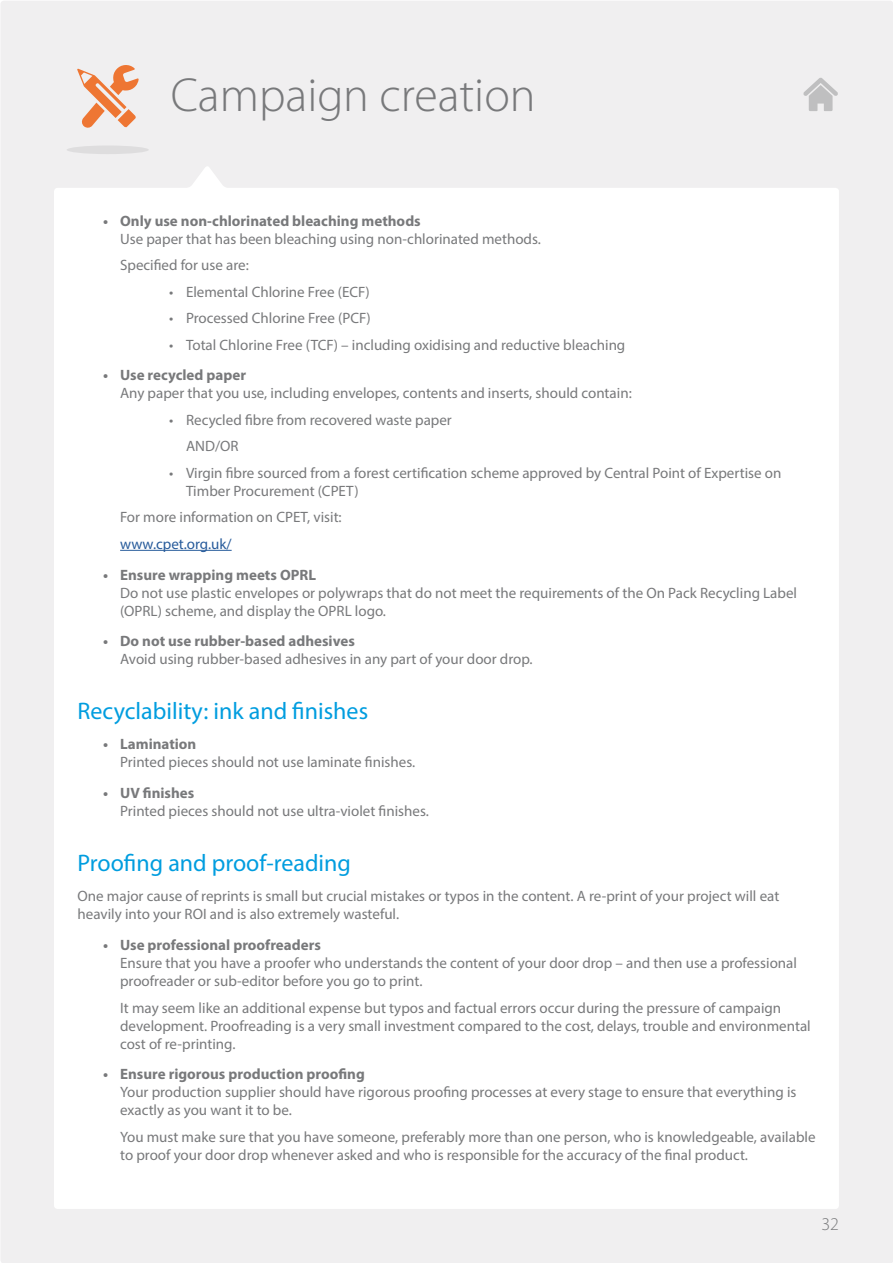
<style>
.page{position:relative;width:893px;height:1263px;background:#fff}
.page>*{position:absolute;margin:0;border:0;box-sizing:border-box;transform-origin:0 0}
.t1{font:300 48px "Myriad Pro";color:#78797b}
.Sub_2{font:24px "Myriad Pro";color:#009ddf}
.t2{font:300 18px "Myriad Pro";color:#78797b}
.Bullet_1_expl_2poin{font:15px/18px "Myriad Pro";color:#78797b}
.Bullet_1_expl{font:15px/18px "Myriad Pro";color:#78797b}
.t3{font:700 15px "Myriad Pro";color:#78797b}
.Body{font:15px/18px "Myriad Pro";color:#78797b}
.Bullet_1_expl_2poin-2{font:15px "Myriad Pro";color:#275b9b}
.unbulleted_list{font:15px "Myriad Pro";color:#78797b}
.s1{font-weight:700}
</style>
<div class="page">
<div style="left:0;top:1px;width:893px;height:1262px;background:#f0eff0;border-radius:4px"></div>
<div style="left:54px;top:166px;width:785px;height:1043px;background:#fff"></div>
<div style="left:67px;top:145px;width:82px;height:9px;background:#deddde;border-radius:50%"></div>
<svg style="left:77px;top:65px;width:62px;height:63px"></svg>
<svg style="left:803px;top:77px;width:35px;height:34px"></svg>
<hr style="left:120px;top:550px;width:112px;height:1px;background:#275b9b">
<h1 class="t1" style="left:171px;top:68px;width:366px">Campaign creation</h1>
<p class="t3" style="left:103px;top:211px;width:319px">• Only use non-chlorinated bleaching methods</p>
<p class="Bullet_1_expl" style="left:120px;top:229px;width:422px">Use paper that has been bleaching using non-chlorinated methods.</p>
<p class="Bullet_1_expl_2poin" style="left:120px;top:256px;width:130px">Specified for use are:</p>
<p class="Bullet_1_expl_2poin" style="left:169px;top:282px;width:202px">• Elemental Chlorine Free (ECF)</p>
<p class="Bullet_1_expl_2poin" style="left:169px;top:309px;width:203px">• Processed Chlorine Free (PCF)</p>
<p class="Bullet_1_expl_2poin" style="left:169px;top:335px;width:458px">• Total Chlorine Free (TCF) – including oxidising and reductive bleaching</p>
<p class="t3" style="left:103px;top:365px;width:144px">• Use recycled paper</p>
<p class="Bullet_1_expl" style="left:120px;top:384px;width:513px">Any paper that you use, including envelopes, contents and inserts, should contain:</p>
<p class="Bullet_1_expl_2poin" style="left:169px;top:410px;width:284px">• Recycled fibre from recovered waste paper</p>
<p class="unbulleted_list" style="left:186px;top:437px;width:54px">AND/OR</p>
<p class="Bullet_1_expl_2poin" style="left:186px;top:463px;width:597px;text-indent:-17px">• Virgin fibre sourced from a forest certification scheme approved by Central Point of Expertise on<br>Timber Procurement (CPET)</p>
<p class="Bullet_1_expl_2poin" style="left:120px;top:508px;width:223px">For more information on CPET, visit:</p>
<p class="Bullet_1_expl_2poin-2" style="left:120px;top:534px;width:113px">www.cpet.org.uk/</p>
<p class="t3" style="left:103px;top:565px;width:214px">• Ensure wrapping meets OPRL</p>
<p class="Bullet_1_expl" style="left:120px;top:583px;width:678px">Do not use plastic envelopes or polywraps that do not meet the requirements of the On Pack Recycling Label (OPRL) scheme, and display the OPRL logo.</p>
<p class="t3" style="left:103px;top:631px;width:253px">• Do not use rubber-based adhesives</p>
<p class="Bullet_1_expl" style="left:120px;top:650px;width:414px">Avoid using rubber-based adhesives in any part of your door drop.</p>
<p class="Sub_2" style="left:78px;top:696px;width:292px">Recyclability: ink and finishes</p>
<p class="t3" style="left:103px;top:735px;width:95px">• Lamination</p>
<p class="Bullet_1_expl" style="left:120px;top:753px;width:297px">Printed pieces should not use laminate finishes.</p>
<p class="t3" style="left:103px;top:783px;width:93px">• UV finishes</p>
<p class="Bullet_1_expl" style="left:120px;top:802px;width:310px">Printed pieces should not use ultra-violet finishes.</p>
<p class="Sub_2" style="left:78px;top:848px;width:275px">Proofing and proof-reading</p>
<p class="Body" style="left:78px;top:887px;width:703px">One major cause of reprints is small but crucial mistakes or typos in the content. A re-print of your project will eat heavily into your ROI and is also extremely wasteful.</p>
<p class="Bullet_1_expl_2poin" style="left:120px;top:936px;width:678px;text-indent:-17px"><span class="s1">• Use professional proofreaders<br></span>Ensure that you have a proofer who understands the content of your door drop – and then use a professional proofreader or sub-editor before you go to print.</p>
<p class="Bullet_1_expl_2poin" style="left:120px;top:998px;width:692px">It may seem like an additional expense but typos and factual errors occur during the pressure of campaign development. Proofreading is a very small investment compared to the cost, delays, trouble and environmental cost of re-printing.</p>
<p class="t3" style="left:103px;top:1064px;width:263px">• Ensure rigorous production proofing</p>
<p class="Bullet_1_expl" style="left:120px;top:1083px;width:678px">Your production supplier should have rigorous proofing processes at every stage to ensure that everything is exactly as you want it to be.</p>
<p class="Bullet_1_expl_2poin" style="left:120px;top:1127px;width:697px">You must make sure that you have someone, preferably more than one person, who is knowledgeable, available to proof your door drop whenever asked and who is responsible for the accuracy of the final product.</p>
<p class="t2" style="left:821px;top:1214px;width:19px">32</p>
</div>
